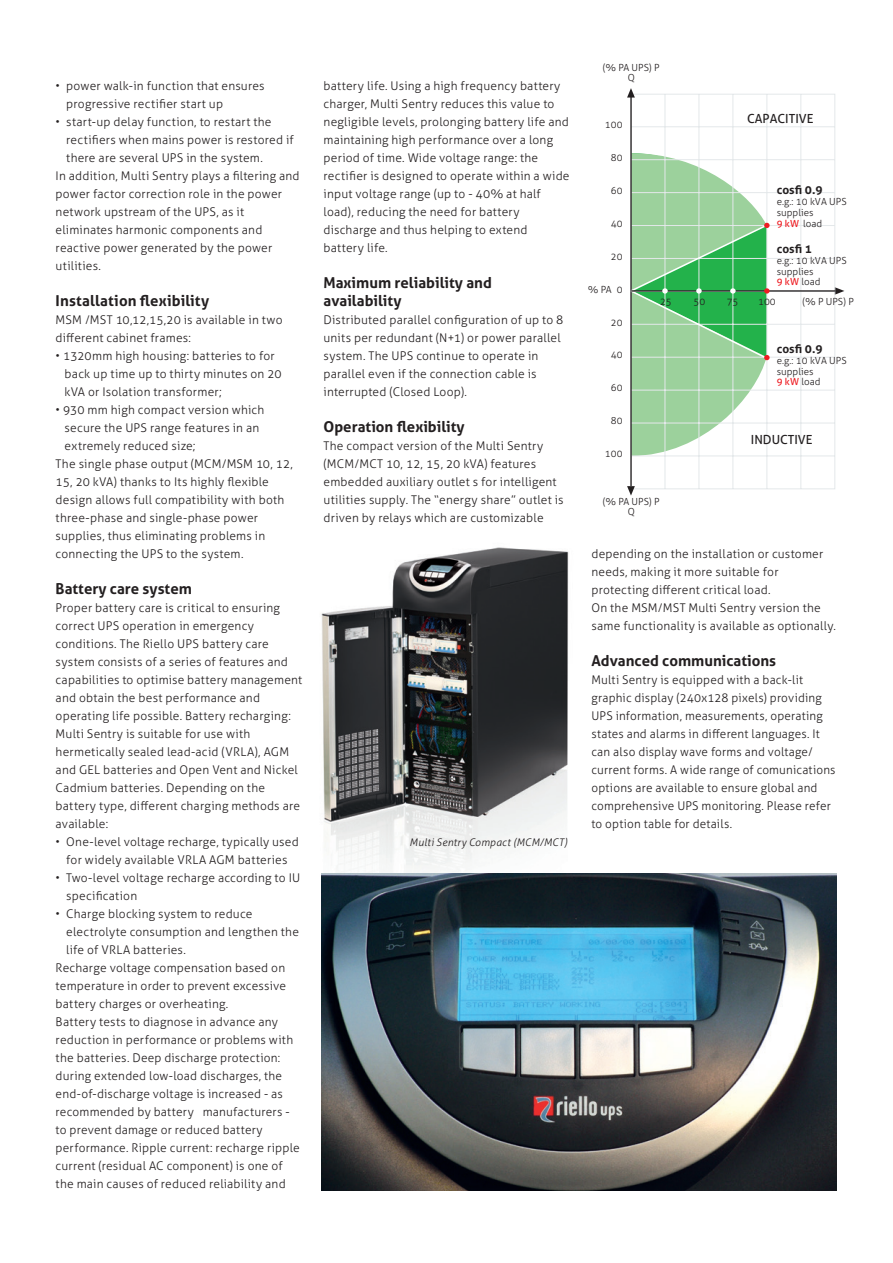
<style>
.page{position:relative;width:893px;height:1263px;background:#fff}
.page>*{position:absolute;margin:0;border:0;box-sizing:border-box;transform-origin:0 0}
.t1{font:700 15px/18px "Aller";color:#231f20}
.t2{font:12.6px "Aller";color:#231f20}
.t3{font:300 12px/18px "Aller";letter-spacing:.015em;color:#231f20}
.t4{font:700 11.85px "Aller";color:#231f20}
.t5{font:italic 300 10.5px "Aller";letter-spacing:.02em;color:#231f20}
.t6{font:300 9.75px/11.1px "Aller";color:#231f20}
.s1{font-weight:400;color:#ee1d23}
</style>
<div class="page">
<svg style="left:835px;top:287px;width:9px;height:8px"></svg>
<svg style="left:632px;top:94px;width:203px;height:395px"></svg>
<hr style="left:630px;top:94px;width:2px;height:392px;background:#231f20">
<hr style="left:631px;top:290px;width:204px;height:2px;background:#231f20">
<svg style="left:627px;top:88px;width:8px;height:10px"></svg>
<svg style="left:630px;top:153px;width:140px;height:303px;background:#92cb9a"></svg>
<svg style="left:627px;top:486px;width:8px;height:10px"></svg>
<img style="left:321px;top:547px;width:248px;height:345px">
<img style="left:322px;top:873px;width:514px;height:318px">
<p class="t3" style="left:66px;top:77px;width:200px;text-indent:-11px">• power walk-in function that ensures progressive rectifier start up</p>
<p class="t3" style="left:56px;top:113px;width:217px">• start-up delay function, to restart the</p>
<p class="t3" style="left:66px;top:131px;width:229px">rectifiers when mains power is restored if</p>
<p class="t3" style="left:66px;top:149px;width:198px">there are several UPS in the system.</p>
<p class="t3" style="left:56px;top:167px;width:245px">In addition, Multi Sentry plays a filtering and</p>
<p class="t3" style="left:56px;top:185px;width:228px">power factor correction role in the power</p>
<p class="t3" style="left:56px;top:203px;width:190px">network upstream of the UPS, as it</p>
<p class="t3" style="left:56px;top:221px;width:208px">eliminates harmonic components and</p>
<p class="t3" style="left:56px;top:239px;width:218px">reactive power generated by the power</p>
<p class="t3" style="left:56px;top:257px;width:47px">utilities.</p>
<p class="t1" style="left:56px;top:292px;width:155px">Installation flexibility</p>
<p class="t3" style="left:56px;top:311px;width:228px">MSM /MST 10,12,15,20 is available in two different cabinet frames:</p>
<p class="t3" style="left:65px;top:347px;width:219px;text-indent:-9px">• 1320mm high housing: batteries to for back up time up to thirty minutes on 20 kVA or Isolation transformer;</p>
<p class="t3" style="left:56px;top:401px;width:210px">• 930 mm high compact version which</p>
<p class="t3" style="left:65px;top:419px;width:196px">secure the UPS range features in an</p>
<p class="t3" style="left:65px;top:437px;width:132px">extremely reduced size;</p>
<p class="t3" style="left:56px;top:455px;width:239px">The single phase output (MCM/MSM 10, 12,</p>
<p class="t3" style="left:56px;top:473px;width:215px">15, 20 kVA) thanks to Its highly flexible</p>
<p class="t3" style="left:56px;top:491px;width:230px">design allows full compatibility with both</p>
<p class="t3" style="left:56px;top:509px;width:204px">three-phase and single-phase power</p>
<p class="t3" style="left:56px;top:527px;width:211px">supplies, thus eliminating problems in</p>
<p class="t3" style="left:56px;top:545px;width:189px">connecting the UPS to the system.</p>
<p class="t1" style="left:56px;top:580px;width:138px">Battery care system</p>
<p class="t3" style="left:56px;top:599px;width:248px">Proper battery care is critical to ensuring correct UPS operation in emergency conditions. The Riello UPS battery care system consists of a series of features and capabilities to optimise battery management and obtain the best performance and operating life possible. Battery recharging:<br>Multi Sentry is suitable for use with hermetically sealed lead-acid (VRLA), AGM and GEL batteries and Open Vent and Nickel Cadmium batteries. Depending on the battery type, different charging methods are available:</p>
<p class="t3" style="left:56px;top:833px;width:245px;text-align:center">• One-level voltage recharge, typically used for widely available VRLA AGM batteries</p>
<p class="t3" style="left:66px;top:869px;width:235px;text-indent:-11px">• Two-level voltage recharge according to IU specification</p>
<p class="t3" style="left:56px;top:905px;width:198px">• Charge blocking system to reduce</p>
<p class="t3" style="left:66px;top:923px;width:234px">electrolyte consumption and lengthen the</p>
<p class="t3" style="left:66px;top:941px;width:121px">life of VRLA batteries.</p>
<p class="t3" style="left:56px;top:959px;width:231px">Recharge voltage compensation based on</p>
<p class="t3" style="left:56px;top:977px;width:232px">temperature in order to prevent excessive</p>
<p class="t3" style="left:56px;top:995px;width:174px">battery charges or overheating.</p>
<p class="t3" style="left:56px;top:1013px;width:224px">Battery tests to diagnose in advance any</p>
<p class="t3" style="left:56px;top:1031px;width:239px">reduction in performance or problems with</p>
<p class="t3" style="left:56px;top:1049px;width:226px">the batteries. Deep discharge protection:</p>
<p class="t3" style="left:56px;top:1067px;width:228px">during extended low-load discharges, the</p>
<p class="t3" style="left:56px;top:1085px;width:229px">end-of-discharge voltage is increased - as</p>
<p class="t3" style="left:56px;top:1103px;width:235px">recommended by battery manufacturers -</p>
<p class="t3" style="left:56px;top:1121px;width:209px">to prevent damage or reduced battery</p>
<p class="t3" style="left:56px;top:1139px;width:246px">performance. Ripple current: recharge ripple</p>
<p class="t3" style="left:56px;top:1157px;width:229px">current (residual AC component) is one of</p>
<p class="t3" style="left:56px;top:1175px;width:232px">the main causes of reduced reliability and</p>
<p class="t3" style="left:324px;top:77px;width:248px">battery life. Using a high frequency battery charger, Multi Sentry reduces this value to negligible levels, prolonging battery life and maintaining high performance over a long period of time. Wide voltage range: the rectifier is designed to operate within a wide input voltage range (up to - 40% at half load), reducing the need for battery discharge and thus helping to extend battery life.</p>
<p class="t1" style="left:324px;top:274px;width:170px">Maximum reliability and availability</p>
<p class="t3" style="left:324px;top:311px;width:241px">Distributed parallel configuration of up to 8 units per redundant (N+1) or power parallel system. The UPS continue to operate in parallel even if the connection cable is interrupted (Closed Loop).</p>
<p class="t1" style="left:324px;top:418px;width:143px">Operation flexibility</p>
<p class="t3" style="left:324px;top:437px;width:242px">The compact version of the Multi Sentry (MCM/MCT 10, 12, 15, 20 kVA) features embedded auxiliary outlet s for intelligent utilities supply. The “energy share” outlet is driven by relays which are customizable</p>
<p class="t5" style="left:410px;top:836px;width:160px">Multi Sentry Compact (MCM/MCT)</p>
<p class="t6" style="left:603px;top:63px;width:58px;line-height:9.8px;text-align:center">(% PA UPS) P<br>Q</p>
<p class="t6" style="left:605px;top:119px;width:19px">100</p>
<p class="t6" style="left:611px;top:152px;width:13px">80</p>
<p class="t6" style="left:611px;top:185px;width:13px">60</p>
<p class="t6" style="left:611px;top:218px;width:13px">40</p>
<p class="t6" style="left:611px;top:251px;width:13px">20</p>
<p class="t6" style="left:588px;top:284px;width:36px">% PA 0</p>
<p class="t6" style="left:611px;top:317px;width:13px">20</p>
<p class="t6" style="left:611px;top:349px;width:13px">40</p>
<p class="t6" style="left:611px;top:382px;width:13px">60</p>
<p class="t6" style="left:611px;top:415px;width:13px">80</p>
<p class="t6" style="left:605px;top:448px;width:19px">100</p>
<p class="t2" style="left:747px;top:111px;width:68px">CAPACITIVE</p>
<p class="t4" style="left:777px;top:182px;width:47px">cosfi 0.9</p>
<p class="t6" style="left:777px;top:196px;width:71px">e.g.: 10 kVA UPS supplies<br><span class="s1">9 kW</span> load</p>
<p class="t4" style="left:777px;top:241px;width:37px">cosfi 1</p>
<p class="t6" style="left:777px;top:255px;width:71px">e.g.: 10 kVA UPS supplies</p>
<p class="t6" style="left:777px;top:276px;width:45px"><span class="s1">9 kW</span> load</p>
<p class="t6" style="left:660px;top:296px;width:13px">25</p>
<p class="t6" style="left:693px;top:296px;width:13px">50</p>
<p class="t6" style="left:727px;top:296px;width:13px">75</p>
<p class="t6" style="left:758px;top:296px;width:19px">100</p>
<p class="t6" style="left:802px;top:296px;width:53px">(% P UPS) P</p>
<p class="t4" style="left:777px;top:341px;width:47px">cosfi 0.9</p>
<p class="t6" style="left:777px;top:355px;width:71px">e.g.: 10 kVA UPS supplies</p>
<p class="t6" style="left:777px;top:376px;width:45px"><span class="s1">9 kW</span> load</p>
<p class="t2" style="left:751px;top:432px;width:63px">INDUCTIVE</p>
<p class="t6" style="left:603px;top:496px;width:58px;line-height:9.8px;text-align:center">(% PA UPS) P<br>Q</p>
<p class="t3" style="left:591px;top:545px;width:246px">depending on the installation or customer needs, making it more suitable for protecting different critical load.<br>On the MSM/MST Multi Sentry version the same functionality is available as optionally.</p>
<p class="t1" style="left:591px;top:652px;width:186px">Advanced communications</p>
<p class="t3" style="left:591px;top:671px;width:246px">Multi Sentry is equipped with a back-lit graphic display (240x128 pixels) providing UPS information, measurements, operating states and alarms in different languages. It can also display wave forms and voltage/ current forms. A wide range of comunications options are available to ensure global and comprehensive UPS monitoring. Please refer to option table for details.</p>
</div>
